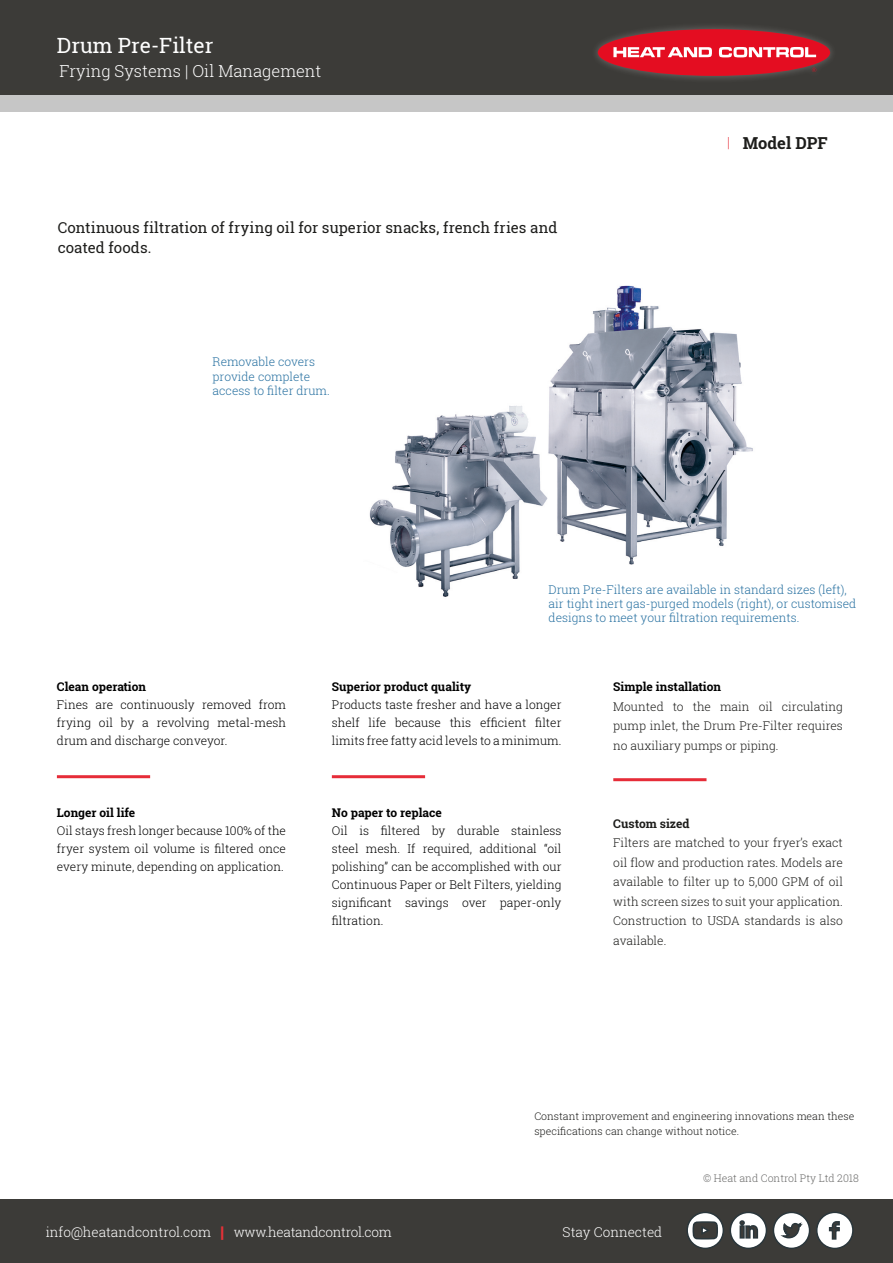
<style>
.page{position:relative;width:893px;height:1263px;background:#fff}
.page>*{position:absolute;margin:0;border:0;box-sizing:border-box;transform-origin:0 0}
.t1{font:21px "Roboto Slab";color:#fff}
.t2{font:300 16.5px "Roboto Slab";color:#fff}
.t3{font:700 16.5px "Roboto Slab";color:#1d1d1b}
.t4{font:15px/19.5px "Roboto Slab";color:#1d1d1b}
.Bought_to_you_by{font:300 13.5px "Roboto Slab";letter-spacing:-.005em;color:#fff}
.t5{font:300 12px/18px "Roboto Slab";color:#000;text-align:justify}
.t6{font:300 12px/19.5px "Roboto Slab";color:#1d1d1b;text-align:justify}
.t7{font:300 12px/14.4px "Roboto Slab";color:#2871a1}
.t8{font:700 12px "Roboto Slab";color:#000}
.t9{font:700 12px "Roboto Slab";color:#1d1d1b}
.t10{font:300 10.5px/15px "Roboto Slab";color:#1d1d1b}
.t11{font:300 10.5px "Roboto Slab";color:#6b6b6a}
.s1{font-family:"Helvetica Neue LT Std";font-weight:100;font-stretch:condensed;color:#e62c38}
.s2{font-family:"Helvetica Neue LT Std";font-weight:900;color:#e73137}
</style>
<div class="page">
<img style="left:369px;top:285px;width:384px;height:312px">
<div style="left:0;top:0;width:893px;height:96px;background:#3c3b38"></div>
<div style="left:590px;top:22px;width:247px;height:62px;background:#fff;opacity:.26"></div>
<div style="left:598px;top:29px;width:232px;height:47px;background:#e40d21;border-radius:50%"></div>
<svg style="left:812px;top:68px;width:4px;height:4px"></svg>
<svg style="left:719px;top:47px;width:97px;height:10px"></svg>
<svg style="left:613px;top:47px;width:99px;height:10px"></svg>
<div style="left:0;top:96px;width:893px;height:16px;background:#c6c6c6"></div>
<div style="left:0;top:1199px;width:893px;height:64px;background:#3c3b38"></div>
<svg style="left:687px;top:1212px;width:167px;height:37px"></svg>
<hr style="left:613px;top:778px;width:93px;height:3px;background:#e62c38">
<hr style="left:57px;top:775px;width:93px;height:3px;background:#e62c38">
<hr style="left:332px;top:775px;width:93px;height:3px;background:#e62c38">
<p class="t1" style="left:57px;top:31px;width:158px">Drum Pre-Filter</p>
<p class="t2" style="left:60px;top:59px;width:263px">Frying Systems | Oil Management</p>
<p class="t4" style="left:58px;top:218px;width:501px">Continuous filtration of frying oil for superior snacks, french fries and coated foods.</p>
<p class="t7" style="left:213px;top:354px;width:119px">Removable covers provide complete access to filter drum.</p>
<p class="t3" style="left:727px;top:131px;width:102px"><span class="s1">|</span> Model DPF</p>
<p class="t8" style="left:57px;top:679px;width:91px">Clean operation</p>
<p class="t5" style="left:57px;top:696px;width:231px">Fines are continuously removed from frying oil by a revolving metal-mesh drum and discharge conveyor.</p>
<p class="t8" style="left:57px;top:805px;width:80px">Longer oil life</p>
<p class="t5" style="left:57px;top:822px;width:231px">Oil stays fresh longer because 100% of the fryer system oil volume is filtered once every minute, depending on application.</p>
<p class="t7" style="left:549px;top:582px;width:309px">Drum Pre-Filters are available in standard sizes (left), air tight inert gas-purged models (right), or customised designs to meet your filtration requirements.</p>
<p class="t8" style="left:332px;top:679px;width:141px">Superior product quality</p>
<p class="t5" style="left:332px;top:696px;width:231px">Products taste fresher and have a longer shelf life because this efficient filter limits free fatty acid levels to a minimum.</p>
<p class="t8" style="left:332px;top:805px;width:112px">No paper to replace</p>
<p class="t5" style="left:332px;top:822px;width:231px">Oil is filtered by durable stainless steel mesh. If required, additional “oil polishing” can be accomplished with our Continuous Paper or Belt Filters, yielding significant savings over paper-only filtration.</p>
<p class="t8" style="left:613px;top:679px;width:109px">Simple installation</p>
<p class="t6" style="left:613px;top:696px;width:231px">Mounted to the main oil circulating pump inlet, the Drum Pre-Filter requires no auxiliary pumps or piping.</p>
<p class="t9" style="left:613px;top:815px;width:78px">Custom sized</p>
<p class="t6" style="left:613px;top:833px;width:231px">Filters are matched to your fryer’s exact oil flow and production rates. Models are available to filter up to 5,000 GPM of oil with screen sizes to suit your application.<br>Construction to USDA standards is also available.</p>
<p class="t10" style="left:534px;top:1108px;width:321px">Constant improvement and engineering innovations mean these specifications can change without notice.</p>
<p class="t11" style="left:703px;top:1171px;width:157px">© Heat and Control Pty Ltd 2018</p>
<p class="Bought_to_you_by" style="left:46px;top:1223px;width:348px">info@heatandcontrol.com <span class="s2">|</span> www.heatandcontrol.com</p>
<p class="Bought_to_you_by" style="left:563px;top:1223px;width:101px">Stay Connected</p>
</div>
